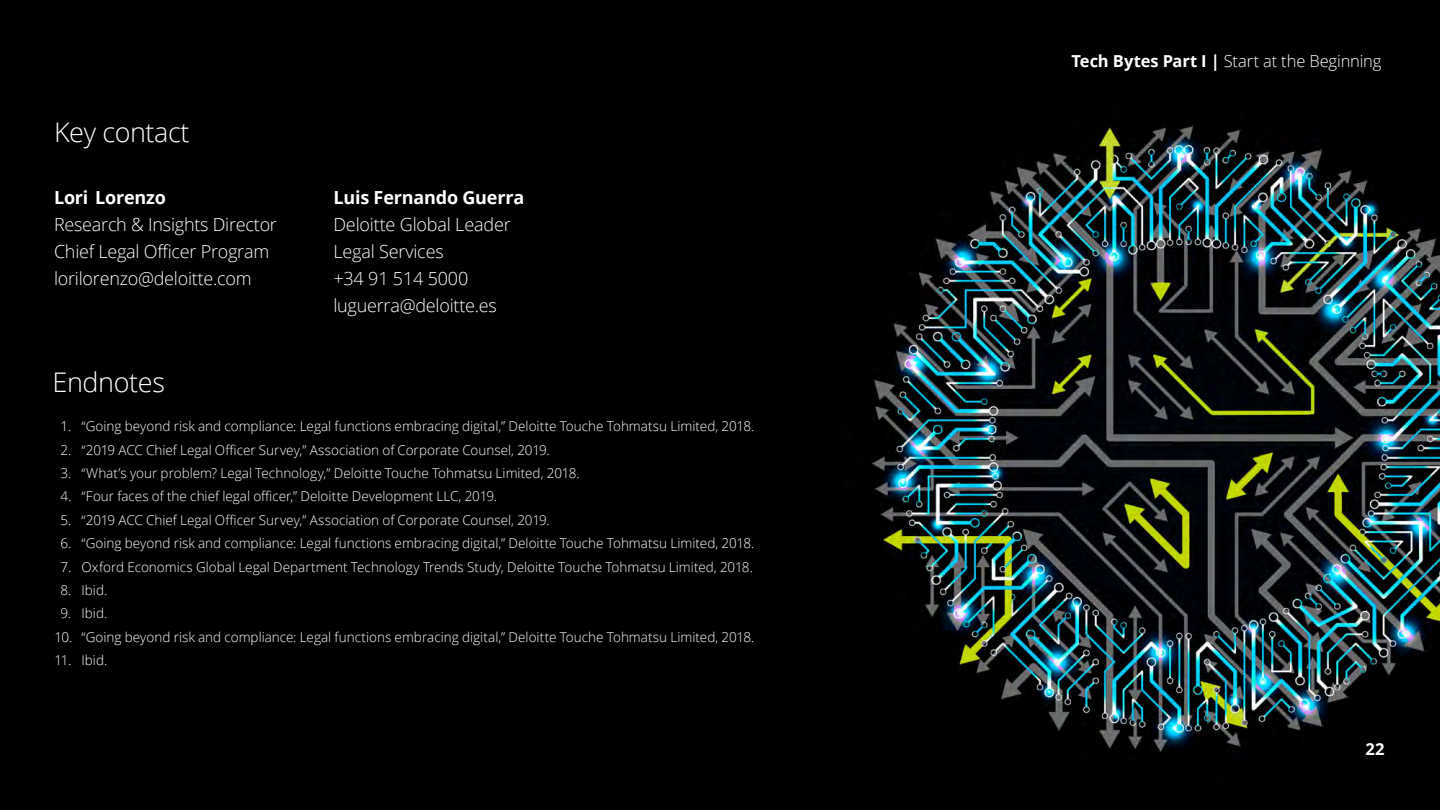
<style>
.page{position:relative;width:1440px;height:810px;background:#000}
.page>*{position:absolute;margin:0;border:0;box-sizing:border-box;transform-origin:0 0}
.t1{font:300 27px "Open Sans";letter-spacing:-.015em;color:#fff}
.t2{font:300 18px/27px "Open Sans";letter-spacing:-.015em;color:#fff}
.t3{font:700 18px "Open Sans";letter-spacing:-.01em;color:#fff}
.Team__info{font:300 16.5px "Open Sans";letter-spacing:-.01em;color:#fff}
.Team__info-2{font:700 16.5px "Open Sans";color:#fff}
.t4{font:300 13.5px "Open Sans";color:#fff}
.s1{font-weight:700}
</style>
<div class="page">
<img style="left:871px;top:124px;width:569px;height:629px">
<h1 class="t1" style="left:54px;top:113px;width:137px">Key contact</h1>
<h2 class="t3" style="left:54px;top:185px;width:113px">Lori Lorenzo</h2>
<h2 class="t2" style="left:54px;top:210px;width:224px">Research &amp; Insights Director<br>Chief Legal Officer Program lorilorenzo@deloitte.com</h2>
<h1 class="t1" style="left:52px;top:364px;width:114px">Endnotes</h1>
<h2 class="t3" style="left:333px;top:185px;width:192px">Luis Fernando Guerra</h2>
<h2 class="t2" style="left:333px;top:210px;width:179px">Deloitte Global Leader<br>Legal Services<br>+34 91 514 5000 luguerra@deloitte.es</h2>
<p class="t4" style="left:60px;top:417px;width:696px">1. “Going beyond risk and compliance: Legal functions embracing digital,” Deloitte Touche Tohmatsu Limited, 2018.</p>
<p class="t4" style="left:60px;top:440px;width:491px">2. “2019 ACC Chief Legal Officer Survey,” Association of Corporate Counsel, 2019.</p>
<p class="t4" style="left:60px;top:464px;width:521px">3. “What’s your problem? Legal Technology,” Deloitte Touche Tohmatsu Limited, 2018.</p>
<p class="t4" style="left:60px;top:487px;width:438px">4. “Four faces of the chief legal officer,” Deloitte Development LLC, 2019.</p>
<p class="t4" style="left:60px;top:511px;width:491px">5. “2019 ACC Chief Legal Officer Survey,” Association of Corporate Counsel, 2019.</p>
<p class="t4" style="left:60px;top:534px;width:696px">6. “Going beyond risk and compliance: Legal functions embracing digital,” Deloitte Touche Tohmatsu Limited, 2018.</p>
<p class="t4" style="left:60px;top:557px;width:694px">7. Oxford Economics Global Legal Department Technology Trends Study, Deloitte Touche Tohmatsu Limited, 2018.</p>
<p class="t4" style="left:60px;top:581px;width:48px">8. Ibid.</p>
<p class="t4" style="left:60px;top:604px;width:48px">9. Ibid.</p>
<p class="t4" style="left:55px;top:628px;width:701px">10. “Going beyond risk and compliance: Legal functions embracing digital,” Deloitte Touche Tohmatsu Limited, 2018.</p>
<p class="t4" style="left:55px;top:651px;width:54px">11. Ibid.</p>
<p class="Team__info" style="left:1072px;top:50px;width:311px"><span class="s1">Tech Bytes Part I |</span> Start at the Beginning</p>
<p class="Team__info-2" style="left:1366px;top:737px;width:21px">22</p>
</div>
